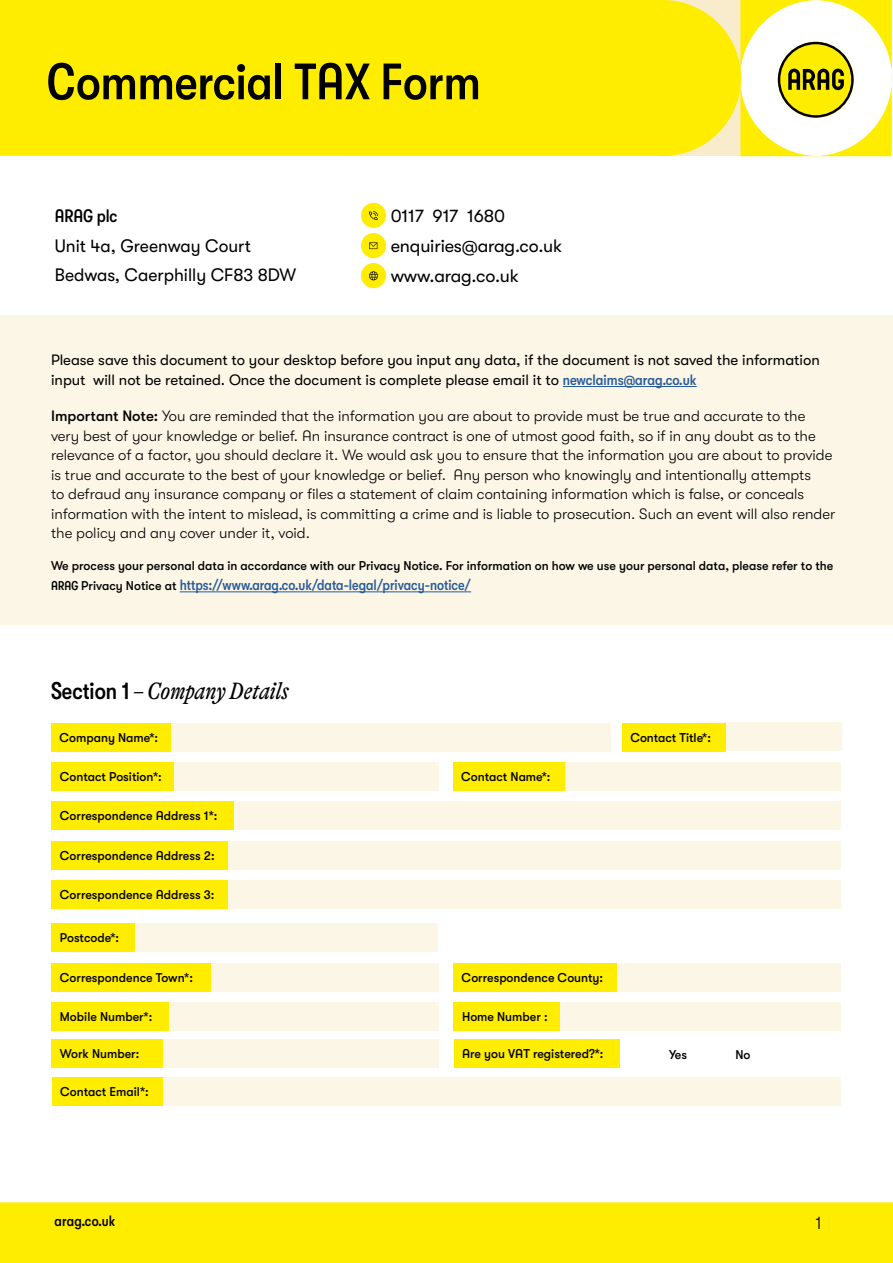
<style>
.page{position:relative;width:893px;height:1263px;background:#fff}
.page>*{position:absolute;margin:0;border:0;box-sizing:border-box;transform-origin:0 0}
.t1{font:500 condensed 51px "GT Walsheim ARAG";color:#000}
.t2{font:italic condensed 24px "GT Alpina ARAG";color:#000}
.t3{font:18px/30.2px "GT Walsheim ARAG";letter-spacing:-.005em;color:#000}
.t4{font:500 condensed 18px "GT Walsheim ARAG";color:#000}
.t5{font:300 18px "GT Walsheim ARAG";color:#000}
.t6{font:300 15px/19.5px "GT Walsheim ARAG";color:#000}
.t7{font:15px/19.5px "GT Walsheim ARAG";color:#000}
.t8{font:500 condensed 15px "GT Walsheim ARAG";color:#275b9b}
.t9{font:500 condensed 15px "GT Walsheim ARAG";letter-spacing:.01em;color:#000}
.t10{font:500 12.75px "GT Walsheim ARAG";color:#000}
.s1{font-weight:500;font-stretch:condensed;color:#275b9b}
.s2{font-weight:500}
.s3{font-stretch:normal;font-size:12.75px;color:#000}
.s4{font-family:"GT Walsheim ARAG";font-weight:500;font-style:normal}
</style>
<div class="page">
<div style="left:0;top:1202px;width:893px;height:61px;background:#ffed00"></div>
<div style="left:0;top:0;width:740px;height:156px;background:#ffed00"></div>
<svg style="left:740px;top:0;width:152px;height:156px"></svg>
<div style="left:0;top:315px;width:893px;height:310px;background:#fcf6e6"></div>
<hr style="left:563px;top:386px;width:134px;height:1px;background:#275b9b">
<hr style="left:180px;top:591px;width:291px;height:1px;background:#275b9b">
<div style="left:527px;top:963px;width:314px;height:28px;background:#fcf6e6"></div>
<div style="left:527px;top:1002px;width:314px;height:29px;background:#fcf6e6"></div>
<div style="left:125px;top:1077px;width:716px;height:29px;background:#fcf6e6"></div>
<div style="left:453px;top:963px;width:164px;height:28px;background:#ffed00"></div>
<div style="left:125px;top:723px;width:486px;height:28px;background:#fcf6e6"></div>
<div style="left:125px;top:762px;width:314px;height:29px;background:#fcf6e6"></div>
<div style="left:125px;top:963px;width:314px;height:28px;background:#fcf6e6"></div>
<div style="left:125px;top:1002px;width:314px;height:29px;background:#fcf6e6"></div>
<div style="left:125px;top:1039px;width:314px;height:29px;background:#fcf6e6"></div>
<div style="left:125px;top:923px;width:313px;height:29px;background:#fcf6e6"></div>
<div style="left:221px;top:801px;width:620px;height:29px;background:#fcf6e6"></div>
<div style="left:51px;top:923px;width:84px;height:29px;background:#ffed00"></div>
<div style="left:218px;top:841px;width:623px;height:28px;background:#fcf6e6"></div>
<div style="left:218px;top:880px;width:623px;height:29px;background:#fcf6e6"></div>
<div style="left:527px;top:762px;width:314px;height:29px;background:#fcf6e6"></div>
<div style="left:696px;top:722px;width:146px;height:29px;background:#fcf6e6"></div>
<div style="left:51px;top:723px;width:120px;height:28px;background:#ffed00"></div>
<div style="left:453px;top:762px;width:112px;height:29px;background:#ffed00"></div>
<div style="left:622px;top:723px;width:103px;height:28px;background:#ffed00"></div>
<div style="left:51px;top:762px;width:123px;height:29px;background:#ffed00"></div>
<div style="left:51px;top:963px;width:160px;height:28px;background:#ffed00"></div>
<div style="left:51px;top:1002px;width:118px;height:29px;background:#ffed00"></div>
<div style="left:51px;top:1039px;width:112px;height:29px;background:#ffed00"></div>
<div style="left:454px;top:1039px;width:166px;height:29px;background:#ffed00"></div>
<div style="left:454px;top:1002px;width:106px;height:29px;background:#ffed00"></div>
<div style="left:52px;top:1077px;width:111px;height:29px;background:#ffed00"></div>
<div style="left:51px;top:801px;width:183px;height:29px;background:#ffed00"></div>
<div style="left:51px;top:841px;width:176px;height:28px;background:#ffed00"></div>
<div style="left:51px;top:880px;width:176px;height:29px;background:#ffed00"></div>
<div style="left:361px;top:203px;width:25px;height:25px;background:#ffed00;border-radius:50%"></div>
<svg style="left:369px;top:211px;width:9px;height:9px"></svg>
<div style="left:361px;top:233px;width:25px;height:25px;background:#ffed00;border-radius:50%"></div>
<div style="left:361px;top:263px;width:25px;height:25px;background:#ffed00;border-radius:50%"></div>
<svg style="left:369px;top:242px;width:8px;height:7px"></svg>
<svg style="left:369px;top:271px;width:9px;height:9px"></svg>
<h1 class="t1" style="left:47px;top:53px;width:435px">Commercial TAX Form</h1>
<p class="t4" style="left:55px;top:206px;width:64px">ARAG plc</p>
<p class="t3" style="left:55px;top:231px;width:243px;line-height:29.5px">Unit 4a, Greenway Court<br>Bedwas, Caerphilly CF83 8DW</p>
<p class="t3" style="left:391px;top:201px;width:173px">0117 917 1680 enquiries@arag.co.uk www.arag.co.uk</p>
<p class="t7" style="left:51px;top:350px;width:770px">Please save this document to your desktop before you input any data, if the document is not saved the information input will not be retained. Once the document is complete please email it to <span class="s1">newclaims@arag.co.uk</span></p>
<p class="t6" style="left:51px;top:406px;width:786px"><span class="s2">Important Note:</span> You are reminded that the information you are about to provide must be true and accurate to the very best of your knowledge or belief. An insurance contract is one of utmost good faith, so if in any doubt as to the relevance of a factor, you should declare it. We would ask you to ensure that the information you are about to provide is true and accurate to the best of your knowledge or belief. Any person who knowingly and intentionally attempts<br>to defraud any insurance company or files a statement of claim containing information which is false, or conceals information with the intent to mislead, is committing a crime and is liable to prosecution. Such an event will also render the policy and any cover under it, void.</p>
<p class="t10" style="left:51px;top:559px;width:784px">We process your personal data in accordance with our Privacy Notice. For information on how we use your personal data, please refer to the</p>
<p class="t8" style="left:51px;top:576px;width:422px"><span class="s3">ARAG Privacy Notice at</span> https://www.arag.co.uk/data-legal/privacy-notice/</p>
<h2 class="t2" style="left:51px;top:677px;width:239px"><span class="s4">Section 1</span> – Company Details</h2>
<p class="t10" style="left:59px;top:730px;width:100px">Company Name*:</p>
<p class="t10" style="left:60px;top:769px;width:103px">Contact Position*:</p>
<p class="t10" style="left:60px;top:809px;width:159px">Correspondence Address 1*:</p>
<p class="t10" style="left:60px;top:848px;width:156px">Correspondence Address 2:</p>
<p class="t10" style="left:60px;top:887px;width:156px">Correspondence Address 3:</p>
<p class="t10" style="left:60px;top:931px;width:61px">Postcode*:</p>
<p class="t10" style="left:461px;top:769px;width:91px">Contact Name*:</p>
<p class="t10" style="left:60px;top:970px;width:135px">Correspondence Town*:</p>
<p class="t10" style="left:60px;top:1009px;width:94px">Mobile Number*:</p>
<p class="t10" style="left:60px;top:1047px;width:81px">Work Number:</p>
<p class="t10" style="left:462px;top:1047px;width:143px">Are you VAT registered?*:</p>
<p class="t10" style="left:462px;top:970px;width:143px">Correspondence County:</p>
<p class="t10" style="left:462px;top:1009px;width:87px">Home Number :</p>
<p class="t10" style="left:60px;top:1084px;width:90px">Contact Email*:</p>
<p class="t10" style="left:630px;top:730px;width:82px">Contact Title*:</p>
<p class="t10" style="left:669px;top:1047px;width:19px">Yes</p>
<p class="t10" style="left:735px;top:1047px;width:17px">No</p>
<p class="t9" style="left:55px;top:1212px;width:62px">arag.co.uk</p>
<p class="t5" style="left:815px;top:1213px;width:8px">1</p>
</div>
